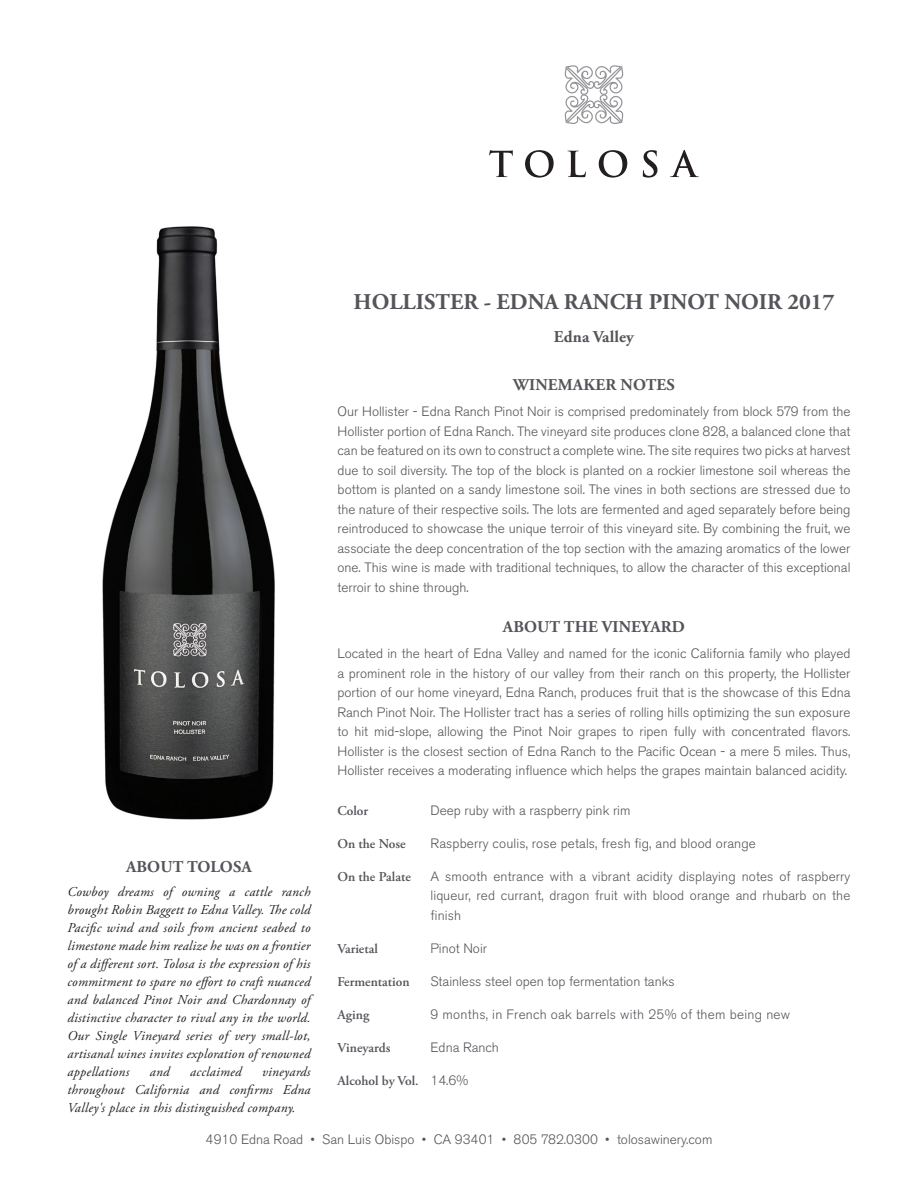
<style>
.page{position:relative;width:918px;height:1188px;background:#fff}
.page>*{position:absolute;margin:0;border:0;box-sizing:border-box;transform-origin:0 0}
.Head_1{font:700 22.5px "Adobe Garamond Pro";color:#54555a}
.Head_2{font:700 16.5px "Adobe Garamond Pro";letter-spacing:.01em;color:#54555a}
.Text_light{font:300 13.5px/19.5px "Akzidenz Grotesk BE";color:#54555a;text-align:justify}
.t1{font:italic 13.5px/18px "Adobe Garamond Pro";letter-spacing:.02em;color:#231f20;text-align:justify}
.Text_light-2{font:600 13.5px "Adobe Garamond Pro";color:#54555a}
.Text_light-3{font:300 13.5px "Akzidenz Grotesk BE";letter-spacing:.02em;color:#54555a}
.s1{font-family:"Akzidenz Grotesk BE";font-weight:300}
</style>
<div class="page">
<img style="left:102px;top:226px;width:173px;height:594px">
<svg style="left:489px;top:150px;width:24px;height:27px"></svg>
<svg style="left:525px;top:150px;width:29px;height:28px"></svg>
<svg style="left:568px;top:151px;width:18px;height:26px"></svg>
<svg style="left:599px;top:150px;width:28px;height:28px"></svg>
<svg style="left:643px;top:150px;width:14px;height:28px"></svg>
<svg style="left:670px;top:150px;width:29px;height:27px"></svg>
<svg style="left:564px;top:65px;width:60px;height:59px"></svg>
<p class="Head_2" style="left:126px;top:857px;width:127px">ABOUT TOLOSA</p>
<p class="t1" style="left:68px;top:883px;width:245px">Cowboy dreams of owning a cattle ranch brought Robin Baggett to Edna Valley. The cold Pacific wind and soils from ancient seabed to limestone made him realize he was on a frontier of a different sort. Tolosa is the expression of his commitment to spare no effort to craft nuanced and balanced Pinot Noir and Chardonnay of distinctive character to rival any in the world.<br>Our Single Vineyard series of very small-lot, artisanal wines invites exploration of renowned appellations</p>
<p class="t1" style="left:68px;top:1063px;width:245px;text-indent:195px">vineyards throughout California and confirms Edna Valley's place in this distinguished company.</p>
<p class="t1" style="left:150px;top:1063px;width:21px">and</p>
<p class="t1" style="left:190px;top:1063px;width:53px">acclaimed</p>
<p class="Head_1" style="left:354px;top:288px;width:482px">HOLLISTER - EDNA RANCH PINOT NOIR 2017</p>
<p class="Head_2" style="left:554px;top:327px;width:82px">Edna Valley</p>
<p class="Head_2" style="left:513px;top:375px;width:163px">WINEMAKER NOTES</p>
<p class="Text_light" style="left:338px;top:402px;width:515px">Our Hollister - Edna Ranch Pinot Noir is comprised predominately from block 579 from the Hollister portion of Edna Ranch. The vineyard site produces clone 828, a balanced clone that can be featured on its own to construct a complete wine. The site requires two picks at harvest due to soil diversity. The top of the block is planted on a rockier limestone soil whereas the bottom is planted on a sandy limestone soil. The vines in both sections are stressed due to the nature of their respective soils. The lots are fermented and aged separately before being reintroduced to showcase the unique terroir of this vineyard site. By combining the fruit, we associate the deep concentration of the top section with the amazing aromatics of the lower one. This wine is made with traditional techniques, to allow the character of this exceptional terroir to shine through.</p>
<p class="Head_2" style="left:503px;top:617px;width:184px">ABOUT THE VINEYARD</p>
<p class="Text_light" style="left:338px;top:644px;width:515px">Located in the heart of Edna Valley and named for the iconic California family who played a prominent role in the history of our valley from their ranch on this property, the Hollister portion of our home vineyard, Edna Ranch, produces fruit that is the showcase of this Edna Ranch Pinot Noir. The Hollister tract has a series of rolling hills optimizing the sun exposure to hit mid-slope, allowing the Pinot Noir grapes to ripen fully with concentrated flavors.<br>Hollister is the closest section of Edna Ranch to the Pacific Ocean - a mere 5 miles. Thus, Hollister receives a moderating influence which helps the grapes maintain balanced acidity.</p>
<p class="Text_light-2" style="left:338px;top:803px;width:32px">Color</p>
<p class="Text_light" style="left:431px;top:801px;width:202px">Deep ruby with a raspberry pink rim</p>
<p class="Text_light-2" style="left:338px;top:836px;width:70px">On the Nose</p>
<p class="Text_light" style="left:431px;top:834px;width:327px">Raspberry coulis, rose petals, fresh fig, and blood orange</p>
<p class="Text_light-2" style="left:338px;top:869px;width:75px">On the Palate</p>
<p class="Text_light" style="left:430px;top:867px;width:422px">A smooth entrance with a vibrant acidity displaying notes of raspberry liqueur, red currant, dragon fruit with blood orange and rhubarb on the finish</p>
<p class="Text_light-2" style="left:338px;top:941px;width:42px">Varietal</p>
<p class="Text_light" style="left:431px;top:939px;width:58px">Pinot Noir</p>
<p class="Text_light-2" style="left:338px;top:974px;width:74px">Fermentation</p>
<p class="Text_light" style="left:431px;top:972px;width:246px">Stainless steel open top fermentation tanks</p>
<p class="Text_light-2" style="left:338px;top:1007px;width:33px">Aging</p>
<p class="Text_light-3" style="left:431px;top:1007px;width:361px">9 months, in French oak barrels with 25% of them being new</p>
<p class="Text_light-2" style="left:338px;top:1040px;width:54px">Vineyards</p>
<p class="Text_light" style="left:431px;top:1038px;width:70px">Edna Ranch</p>
<p class="Text_light-2" style="left:338px;top:1073px;width:132px">Alcohol by Vol. <span class="s1">14.6%</span></p>
<p class="Text_light" style="left:206px;top:1130px;width:508px">4910 Edna Road • San Luis Obispo • CA 93401 • 805 782.0300 • tolosawinery.com</p>
</div>
